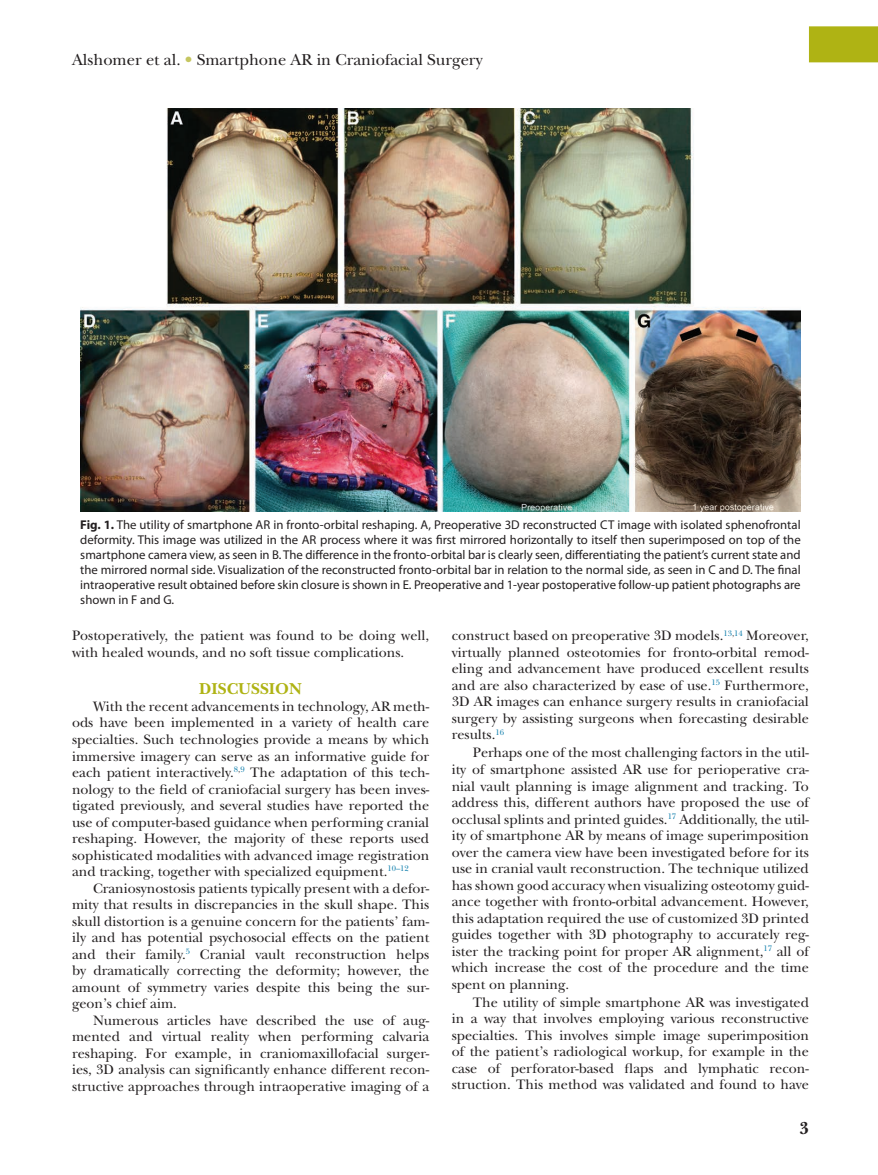
<style>
.page{position:relative;width:878px;height:1175px;background:#fff}
.page>*{position:absolute;margin:0;border:0;box-sizing:border-box;transform-origin:0 0}
.t1{font:700 18px "New Baskerville Std";color:#231f20}
.t2{font:16.5px "New Baskerville Std";color:#231f20}
.t3{font:700 16.5px "New Baskerville Std";color:#afb314}
.t4{font:14.25px/16.5px "New Baskerville Std";color:#231f20;text-align:justify}
.t5{font:12.75px/15px "Myriad Pro";color:#231f20;text-align:justify}
.s1{color:#c5c660}
.s2{font-weight:700}
</style>
<div class="page">
<div style="left:808px;top:26px;width:70px;height:36px;background:#afb314"></div>
<img style="left:80px;top:108px;width:720px;height:403px">
<p class="t2" style="left:72px;top:50px;width:412px">Alshomer et al. <span class="s1">•</span> Smartphone AR in Craniofacial Surgery</p>
<p class="t5" style="left:80px;top:516px;width:722px"><span class="s2">Fig. 1.</span> The utility of smartphone AR in fronto-orbital reshaping. A, Preoperative 3D reconstructed CT image with isolated sphenofrontal deformity. This image was utilized in the AR process where it was first mirrored horizontally to itself then superimposed on top of the smartphone camera view, as seen in B. The difference in the fronto-orbital bar is clearly seen, differentiating the patient’s current state and the mirrored normal side. Visualization of the reconstructed fronto-orbital bar in relation to the normal side, as seen in C and D. The final intraoperative result obtained before skin closure is shown in E. Preoperative and 1-year postoperative follow-up patient photographs are shown in F and G.</p>
<p class="t4" style="left:72px;top:627px;width:359px">Postoperatively, the patient was found to be doing well, with healed wounds, and no soft tissue complications.</p>
<p class="t3" style="left:199px;top:679px;width:104px">DISCUSSION</p>
<p class="t4" style="left:72px;top:698px;width:359px;text-indent:21px">With the recent advancements in technology, AR meth&shy;ods have been implemented in a variety of health care specialties. Such technologies provide a means by which immersive imagery can serve as an informative guide for each patient interactively.<sup>8</sup><sup>,</sup><sup>9</sup> The adaptation of this tech&shy;nology to the field of craniofacial surgery has been inves&shy;tigated previously, and several studies have reported the use of computer-based guidance when performing cranial reshaping. However, the majority of these reports used sophisticated modalities with advanced image registration and tracking, together with specialized equipment.<sup>10–12</sup></p>
<p class="t4" style="left:72px;top:879px;width:359px;text-indent:21px">Craniosynostosis patients typically present with a defor&shy;mity that results in discrepancies in the skull shape. This skull distortion is a genuine concern for the patients’ fam&shy;ily and has potential psychosocial effects on the patient and their family.<sup>5</sup> Cranial vault reconstruction helps by dramatically correcting the deformity; however, the amount of symmetry varies despite this being the sur&shy;geon’s chief aim.</p>
<p class="t4" style="left:72px;top:1011px;width:359px;text-indent:21px">Numerous articles have described the use of aug&shy;mented and virtual reality when performing calvaria reshaping. For example, in craniomaxillofacial surger&shy;ies, 3D analysis can significantly enhance different recon&shy;structive approaches through intraoperative imaging of a</p>
<p class="t4" style="left:451px;top:627px;width:359px">construct based on preoperative 3D models.<sup>13</sup><sup>,</sup><sup>14</sup> Moreover, virtually planned osteotomies for fronto-orbital remod&shy;eling and advancement have produced excellent results and are also characterized by ease of use.<sup>15</sup> Furthermore, 3D AR images can enhance surgery results in craniofacial surgery by assisting surgeons when forecasting desirable results.<sup>16</sup></p>
<p class="t4" style="left:451px;top:744px;width:359px;text-indent:21px">Perhaps one of the most challenging factors in the util&shy;ity of smartphone assisted AR use for perioperative cra&shy;nial vault planning is image alignment and tracking. To address this, different authors have proposed the use of occlusal splints and printed guides.<sup>17</sup> Additionally, the util&shy;ity of smartphone AR by means of image superimposition over the camera view have been investigated before for its use in cranial vault reconstruction. The technique utilized has shown good accuracy when visualizing osteotomy guid&shy;ance together with fronto-orbital advancement. However, this adaptation required the use of customized 3D printed guides together with 3D photography to accurately reg&shy;ister the tracking point for proper AR alignment,<sup>17</sup> all of which increase the cost of the procedure and the time spent on planning.</p>
<p class="t4" style="left:451px;top:993px;width:359px;text-indent:21px">The utility of simple smartphone AR was investigated in a way that involves employing various reconstructive specialties. This involves simple image superimposition of the patient’s radiological workup, for example in the case of perforator-based flaps and lymphatic recon&shy;struction. This method was validated and found to have</p>
<p class="t1" style="left:799px;top:1118px;width:11px">3</p>
</div>
